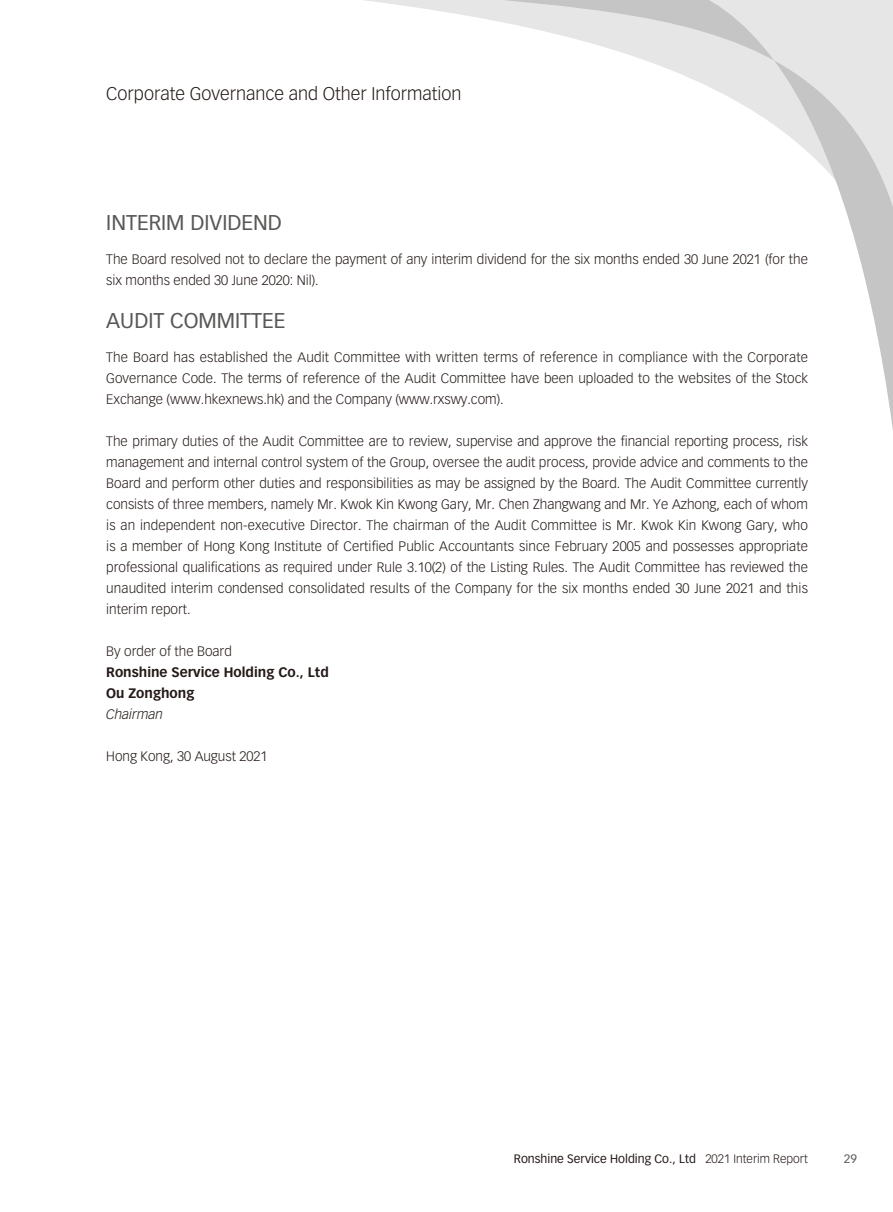
<style>
.page{position:relative;width:893px;height:1212px;background:#fff}
.page>*{position:absolute;margin:0;border:0;box-sizing:border-box;transform-origin:0 0}
.t1{font:21px "Vectora LT Std";color:#595857}
.t2{font:300 18px "Vectora LT Std";color:#231916}
.t3{font:300 13.5px/21px "Vectora LT Std";color:#231916;text-align:justify}
.t4{font:700 13.5px/21px "Vectora LT Std";color:#231916}
.t5{font:italic 300 13.5px "Vectora LT Std";color:#231916}
.t6{font:12px "Vectora LT Std";color:#231916}
.t7{font:12px "Vectora LT Std";color:#595857}
.s1{font-weight:300}
</style>
<div class="page">
<svg style="left:364px;top:0;width:529px;height:430px"></svg>
<h2 class="t2" style="left:106px;top:85px;width:357px">Corporate Governance and Other Information</h2>
<h1 class="t1" style="left:106px;top:213px;width:177px">INTERIM DIVIDEND</h1>
<p class="t3" style="left:106px;top:249px;width:703px">The Board resolved not to declare the payment of any interim dividend for the six months ended 30 June 2021 (for the six months ended 30 June 2020: Nil).</p>
<h1 class="t1" style="left:106px;top:311px;width:181px">AUDIT COMMITTEE</h1>
<p class="t3" style="left:106px;top:348px;width:703px">The Board has established the Audit Committee with written terms of reference in compliance with the Corporate Governance Code. The terms of reference of the Audit Committee have been uploaded to the websites of the Stock Exchange (www.hkexnews.hk) and the Company (www.rxswy.com).</p>
<p class="t3" style="left:106px;top:432px;width:703px">The primary duties of the Audit Committee are to review, supervise and approve the financial reporting process, risk management and internal control system of the Group, oversee the audit process, provide advice and comments to the Board and perform other duties and responsibilities as may be assigned by the Board. The Audit Committee currently consists of three members, namely Mr. Kwok Kin Kwong Gary, Mr. Chen Zhangwang and Mr. Ye Azhong, each of whom is an independent non-executive Director. The chairman of the Audit Committee is Mr. Kwok Kin Kwong Gary, who is a member of Hong Kong Institute of Certified Public Accountants since February 2005 and possesses appropriate professional qualifications as required under Rule 3.10(2) of the Listing Rules. The Audit Committee has reviewed the unaudited interim condensed consolidated results of the Company for the six months ended 30 June 2021 and this interim report.</p>
<p class="t3" style="left:106px;top:642px;width:127px">By order of the Board</p>
<p class="t4" style="left:106px;top:663px;width:224px">Ronshine Service Holding Co., Ltd<br>Ou Zonghong</p>
<p class="t5" style="left:106px;top:708px;width:58px">Chairman</p>
<p class="t3" style="left:106px;top:747px;width:163px">Hong Kong, 30 August 2021</p>
<p class="t6" style="left:514px;top:1153px;width:295px">Ronshine Service Holding Co., Ltd <span class="s1">2021 Interim Report</span></p>
<p class="t7" style="left:844px;top:1153px;width:15px">29</p>
</div>
